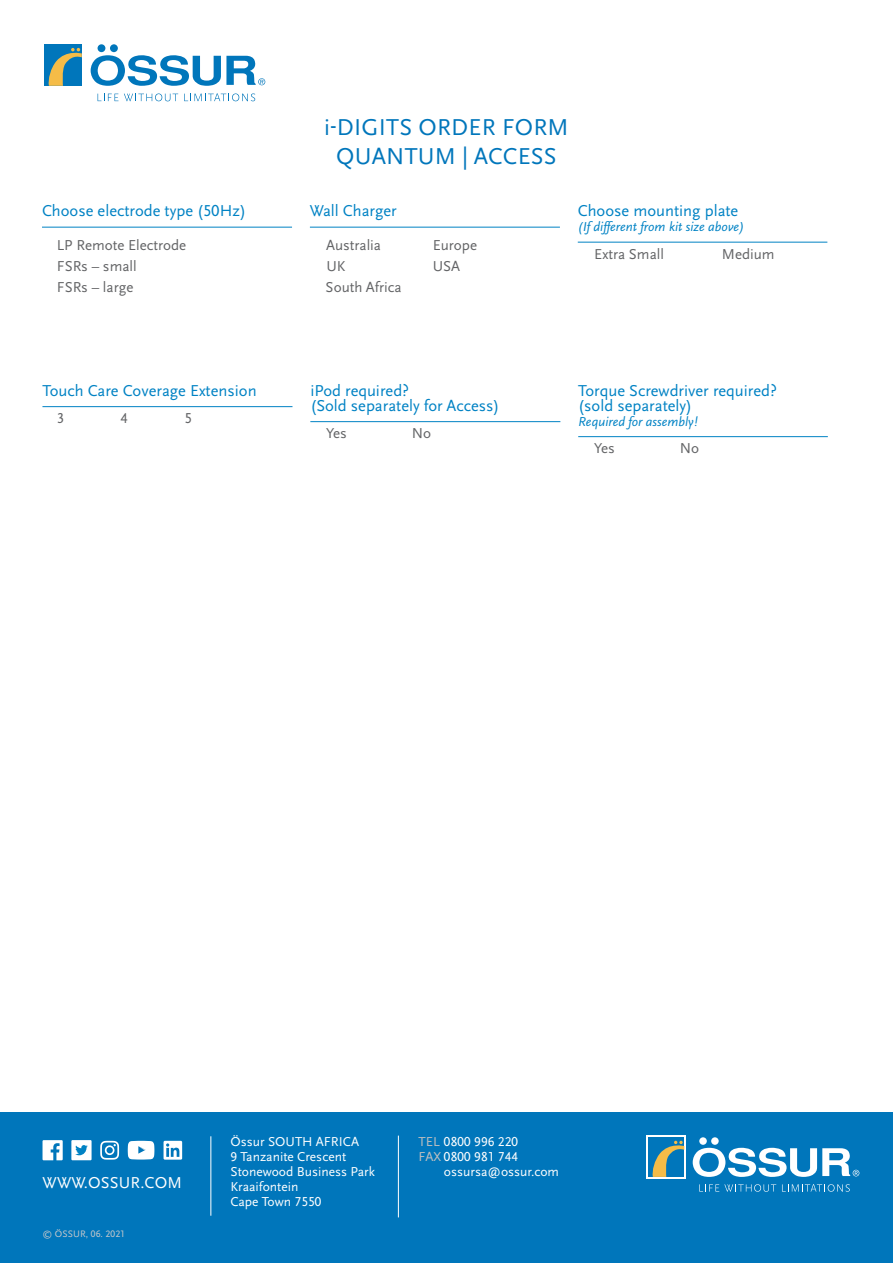
<style>
.page{position:relative;width:893px;height:1263px;background:#fff}
.page>*{position:absolute;margin:0;border:0;box-sizing:border-box;transform-origin:0 0}
.t1{font:24px/28.8px "Scala Sans Pro";letter-spacing:.01em;color:#0076bb;text-align:center}
.t2{font:16.5px/15px "Scala Sans Pro";color:#0082c4}
.t3{font:16.5px "Scala Sans Pro";letter-spacing:.01em;color:#fff}
.t4{font:15px/21px "Scala Sans Pro";color:#636466}
.t5{font:13.5px/15px "Scala Sans Pro";color:#fff}
.t6{font:italic 13.5px "Scala Sans Pro";color:#0082c4}
.t7{font:9.75px "Scala Sans Pro";letter-spacing:.005em;color:#c7c8ca}
.s1{color:#bfbfbf}
</style>
<div class="page">
<div style="left:0;top:1112px;width:893px;height:151px;background:#0076bb"></div>
<svg style="left:699px;top:1184px;width:77px;height:8px"></svg>
<svg style="left:782px;top:1184px;width:68px;height:8px"></svg>
<div style="left:699px;top:1137px;width:8px;height:8px;background:#fff;border-radius:50%"></div>
<div style="left:711px;top:1137px;width:8px;height:8px;background:#fff;border-radius:50%"></div>
<div style="left:647px;top:1135px;width:39px;height:44px;background:#fff"></div>
<div style="left:648px;top:1137px;width:36px;height:40px;background:#0076bb"></div>
<svg style="left:652px;top:1141px;width:32px;height:36px"></svg>
<svg style="left:693px;top:1148px;width:166px;height:29px"></svg>
<hr style="left:210px;top:1136px;width:1px;height:80px;background:#fff">
<svg style="left:43px;top:1140px;width:20px;height:20px"></svg>
<svg style="left:100px;top:1141px;width:19px;height:19px"></svg>
<svg style="left:128px;top:1141px;width:26px;height:18px"></svg>
<div style="left:71px;top:1140px;width:21px;height:20px;background:#fff"></div>
<svg style="left:75px;top:1145px;width:13px;height:10px"></svg>
<svg style="left:164px;top:1141px;width:18px;height:19px"></svg>
<hr style="left:398px;top:1135px;width:1px;height:82px;background:#fff">
<svg style="left:98px;top:94px;width:20px;height:7px"></svg>
<svg style="left:124px;top:93px;width:54px;height:8px"></svg>
<svg style="left:184px;top:93px;width:71px;height:8px"></svg>
<div style="left:98px;top:44px;width:7px;height:8px;background:#0076bb;border-radius:50%"></div>
<div style="left:110px;top:44px;width:8px;height:8px;background:#0076bb;border-radius:50%"></div>
<div style="left:44px;top:44px;width:38px;height:42px;background:#0076bb"></div>
<svg style="left:48px;top:48px;width:34px;height:38px"></svg>
<svg style="left:91px;top:55px;width:174px;height:31px"></svg>
<hr style="left:310px;top:421px;width:250px;height:1px;background:#0082c4">
<hr style="left:42px;top:406px;width:250px;height:1px;background:#0082c4">
<hr style="left:578px;top:436px;width:250px;height:1px;background:#0082c4">
<hr style="left:310px;top:227px;width:250px;height:1px;background:#0082c4">
<hr style="left:42px;top:227px;width:250px;height:1px;background:#0082c4">
<hr style="left:578px;top:242px;width:249px;height:1px;background:#0082c4">
<p class="t2" style="left:42px;top:203px;width:206px">Choose electrode type (50Hz)</p>
<p class="t4" style="left:57px;top:235px;width:131px">LP Remote Electrode<br>FSRs – small<br>FSRs – large</p>
<p class="t2" style="left:42px;top:383px;width:216px">Touch Care Coverage Extension</p>
<p class="t4" style="left:57px;top:408px;width:9px">3</p>
<p class="t4" style="left:121px;top:408px;width:9px">4</p>
<p class="t4" style="left:184px;top:408px;width:9px">5</p>
<h1 class="t1" style="left:324px;top:113px;width:246px">i-DIGITS ORDER FORM<br>QUANTUM | ACCESS</h1>
<p class="t2" style="left:310px;top:203px;width:88px">Wall Charger</p>
<p class="t4" style="left:326px;top:235px;width:57px">Australia</p>
<p class="t4" style="left:433px;top:235px;width:46px">Europe</p>
<p class="t4" style="left:326px;top:256px;width:21px">UK</p>
<p class="t4" style="left:433px;top:256px;width:29px">USA</p>
<p class="t4" style="left:326px;top:277px;width:77px">South Africa</p>
<p class="t2" style="left:578px;top:203px;width:162px">Choose mounting plate</p>
<p class="t6" style="left:578px;top:219px;width:168px">(If different from kit size above)</p>
<p class="t4" style="left:594px;top:244px;width:71px">Extra Small</p>
<p class="t4" style="left:722px;top:244px;width:54px">Medium</p>
<p class="t2" style="left:310px;top:383px;width:191px">iPod required?<br>(Sold separately for Access)</p>
<p class="t4" style="left:326px;top:423px;width:22px">Yes</p>
<p class="t4" style="left:412px;top:423px;width:21px">No</p>
<p class="t2" style="left:578px;top:383px;width:200px">Torque Screwdriver required? (sold separately)</p>
<p class="t6" style="left:578px;top:413px;width:121px">Required for assembly!</p>
<p class="t4" style="left:594px;top:438px;width:22px">Yes</p>
<p class="t4" style="left:680px;top:438px;width:21px">No</p>
<p class="t3" style="left:43px;top:1173px;width:141px">WWW.OSSUR.COM</p>
<p class="t7" style="left:43px;top:1228px;width:84px">© ÖSSUR, 06. 2021</p>
<p class="t5" style="left:230px;top:1134px;width:146px">Össur SOUTH AFRICA<br>9 Tanzanite Crescent<br>Stonewood Business Park<br>Kraaifontein<br>Cape Town 7550</p>
<p class="t5" style="left:418px;top:1134px;width:101px"><span class="s1">TEL</span> 0800 996 220</p>
<p class="t5" style="left:418px;top:1149px;width:101px"><span class="s1">FAX</span> 0800 981 744</p>
<p class="t5" style="left:444px;top:1164px;width:117px">ossursa@ossur.com</p>
</div>
